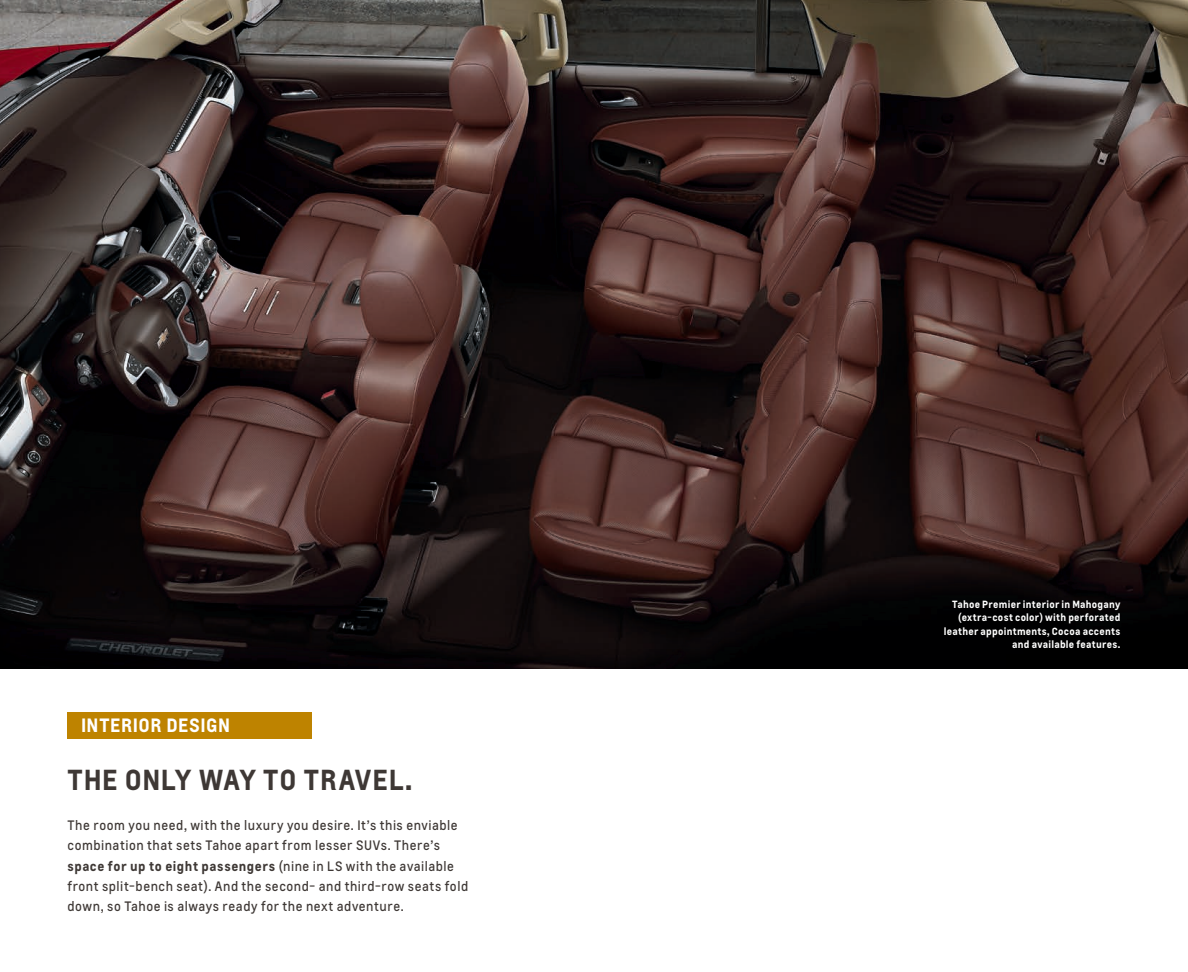
<style>
.page{position:relative;width:1188px;height:972px;background:#fff}
.page>*{position:absolute;margin:0;border:0;box-sizing:border-box;transform-origin:0 0}
.t1{font:700 27px "Louis Global 2";letter-spacing:.02em;color:#3e3835}
.t2{font:700 18px "Louis Global 2";letter-spacing:.025em;color:#fff}
.t3{font:12.75px/20.2px "Louis Global 2";letter-spacing:.04em;color:#3e3835}
.t4{font:700 9.75px/13.5px "Louis Global 2";letter-spacing:.025em;color:#fff;text-align:right}
.s1{font-weight:700}
</style>
<div class="page">
<img style="left:0;top:0;width:1188px;height:668px">
<div style="left:68px;top:712px;width:244px;height:27px;background:#be8300"></div>
<h2 class="t2" style="left:81px;top:712px;width:151px">INTERIOR DESIGN</h2>
<h1 class="t1" style="left:68px;top:760px;width:346px">THE ONLY WAY TO TRAVEL.</h1>
<p class="t3" style="left:68px;top:815px;width:402px">The room you need, with the luxury you desire. It’s this enviable combination that sets Tahoe apart from lesser SUVs. There’s <span class="s1">space for up to eight passengers</span> (nine in LS with the available front split-bench seat). And the second- and third-row seats fold down, so Tahoe is always ready for the next adventure.</p>
<p class="t4" style="left:944px;top:597px;width:178px">Tahoe Premier interior in Mahogany (extra-cost color) with perforated leather appointments, Cocoa accents and available features.</p>
</div>
